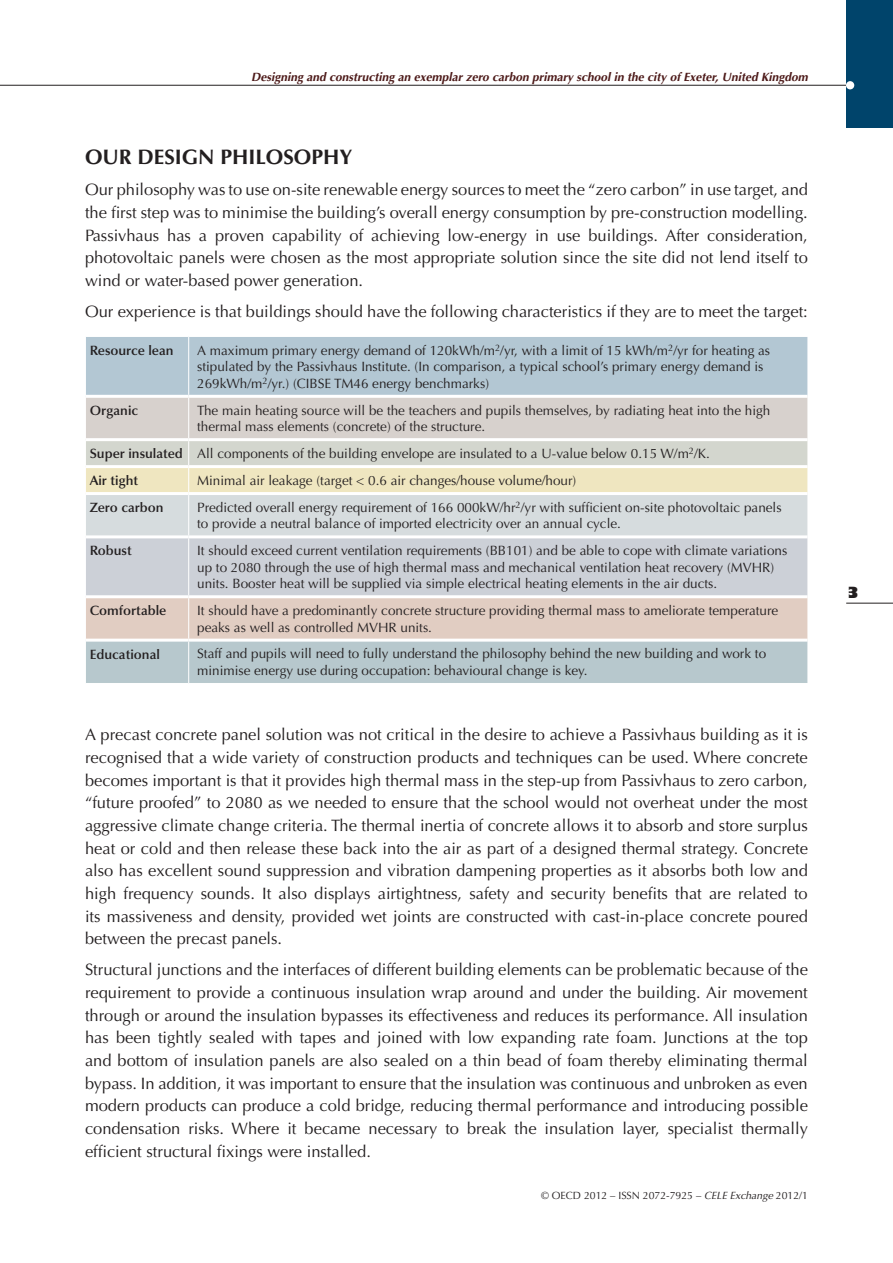
<style>
.page{position:relative;width:893px;height:1263px;background:#fff}
.page>*{position:absolute;margin:0;border:0;box-sizing:border-box;transform-origin:0 0}
._1-Head1{font:700 21px "Optima";color:#231f20}
._3-Bodytext{font:16.5px/22.6px "Optima";color:#231f20;text-align:justify}
.t1{font:800 15px "Gill Sans";color:#231f20}
.t2{font:13.5px/16.5px "Optima";color:#231f20}
.t3{font:600 13.5px "Optima";color:#231f20}
.t4{font:italic 700 12px "Optima";color:#4d1a19}
.t5{font:10.5px "Optima";color:#231f20}
.s1{font-style:italic}
</style>
<div class="page">
<hr style="left:0;top:85px;width:893px;height:1px;background:#231f20">
<div style="left:846px;top:0;width:47px;height:128px;background:#00446b"></div>
<hr style="left:846px;top:603px;width:47px;height:1px;background:#231f20">
<div style="left:846px;top:81px;width:8px;height:8px;background:#fff;border-radius:50%"></div>
<svg style="left:86px;top:337px;width:722px;height:346px;background:#cdd0cf"></svg>
<hr style="left:188px;top:495px;width:1px;height:40px;background:#fff">
<hr style="left:807px;top:493px;width:1px;height:44px;background:#fff">
<hr style="left:188px;top:538px;width:1px;height:57px;background:#fff">
<hr style="left:807px;top:537px;width:1px;height:60px;background:#fff">
<hr style="left:188px;top:598px;width:1px;height:41px;background:#fff">
<hr style="left:807px;top:597px;width:1px;height:43px;background:#fff">
<hr style="left:188px;top:642px;width:1px;height:41px;background:#fff">
<hr style="left:807px;top:640px;width:1px;height:43px;background:#fff">
<hr style="left:86px;top:395px;width:103px;height:3px;background:#fff">
<hr style="left:189px;top:395px;width:618px;height:3px;background:#fff">
<hr style="left:86px;top:438px;width:103px;height:3px;background:#fff">
<hr style="left:189px;top:438px;width:618px;height:3px;background:#fff">
<hr style="left:86px;top:465px;width:103px;height:3px;background:#fff">
<hr style="left:189px;top:465px;width:618px;height:3px;background:#fff">
<hr style="left:86px;top:492px;width:103px;height:3px;background:#fff">
<hr style="left:189px;top:492px;width:618px;height:3px;background:#fff">
<hr style="left:86px;top:535px;width:103px;height:3px;background:#fff">
<hr style="left:189px;top:535px;width:618px;height:3px;background:#fff">
<hr style="left:86px;top:595px;width:103px;height:3px;background:#fff">
<hr style="left:189px;top:595px;width:618px;height:3px;background:#fff">
<hr style="left:86px;top:639px;width:103px;height:3px;background:#fff">
<hr style="left:189px;top:639px;width:618px;height:3px;background:#fff">
<p class="t4" style="left:251px;top:70px;width:558px">Designing and constructing an exemplar zero carbon primary school in the city of Exeter, United Kingdom</p>
<p class="_1-Head1" style="left:85px;top:145px;width:269px">OUR DESIGN PHILOSOPHY</p>
<p class="_3-Bodytext" style="left:85px;top:179px;width:724px">Our philosophy was to use on-site renewable energy sources to meet the “zero carbon” in use target, and the first step was to minimise the building’s overall energy consumption by pre-construction modelling.<br>Passivhaus has a proven capability of achieving low-energy in use buildings. After consideration, photovoltaic panels were chosen as the most appropriate solution since the site did not lend itself to wind or water-based power generation.</p>
<p class="_3-Bodytext" style="left:85px;top:300px;width:724px">Our experience is that buildings should have the following characteristics if they are to meet the target:</p>
<p class="t3" style="left:90px;top:342px;width:86px">Resource lean</p>
<p class="t2" style="left:197px;top:342px;width:574px">A maximum primary energy demand of 120kWh/m<sup>2</sup>/yr, with a limit of 15 kWh/m<sup>2</sup>/yr for heating as stipulated by the Passivhaus Institute. (In comparison, a typical school’s primary energy demand is<br>269kWh/m<sup>2</sup>/yr.) (CIBSE TM46 energy benchmarks)</p>
<p class="t3" style="left:90px;top:402px;width:50px">Organic</p>
<p class="t2" style="left:197px;top:402px;width:575px">The main heating source will be the teachers and pupils themselves, by radiating heat into the high thermal mass elements (concrete) of the structure.</p>
<p class="t3" style="left:90px;top:446px;width:95px">Super insulated</p>
<p class="t2" style="left:197px;top:445px;width:514px">All components of the building envelope are insulated to a U-value below 0.15 W/m<sup>2</sup>/K.</p>
<p class="t3" style="left:90px;top:473px;width:50px">Air tight</p>
<p class="t2" style="left:197px;top:472px;width:381px">Minimal air leakage (target &lt; 0.6 air changes/house volume/hour)</p>
<p class="t3" style="left:90px;top:500px;width:76px">Zero carbon</p>
<p class="t2" style="left:197px;top:499px;width:586px">Predicted overall energy requirement of 166 000kW/hr<sup>2</sup>/yr with sufficient on-site photovoltaic panels to provide a neutral balance of imported electricity over an annual cycle.</p>
<p class="t3" style="left:90px;top:543px;width:43px">Robust</p>
<p class="t2" style="left:197px;top:543px;width:592px">It should exceed current ventilation requirements (BB101) and be able to cope with climate variations up to 2080 through the use of high thermal mass and mechanical ventilation heat recovery (MVHR) units. Booster heat will be supplied via simple electrical heating elements in the air ducts.</p>
<p class="t3" style="left:90px;top:603px;width:78px">Comfortable</p>
<p class="t2" style="left:197px;top:602px;width:583px">It should have a predominantly concrete structure providing thermal mass to ameliorate temperature peaks as well as controlled MVHR units.</p>
<p class="t3" style="left:90px;top:646px;width:72px">Educational</p>
<p class="t2" style="left:197px;top:646px;width:570px">Staff and pupils will need to fully understand the philosophy behind the new building and work to minimise energy use during occupation: behavioural change is key.</p>
<p class="_3-Bodytext" style="left:85px;top:723px;width:724px">A precast concrete panel solution was not critical in the desire to achieve a Passivhaus building as it is recognised that a wide variety of construction products and techniques can be used. Where concrete becomes important is that it provides high thermal mass in the step-up from Passivhaus to zero carbon, “future proofed” to 2080 as we needed to ensure that the school would not overheat under the most aggressive climate change criteria. The thermal inertia of concrete allows it to absorb and store surplus heat or cold and then release these back into the air as part of a designed thermal strategy. Concrete also has excellent sound suppression and vibration dampening properties as it absorbs both low and high frequency sounds. It also displays airtightness, safety and security benefits that are related to its massiveness and density, provided wet joints are constructed with cast-in-place concrete poured between the precast panels.</p>
<p class="_3-Bodytext" style="left:85px;top:959px;width:724px">Structural junctions and the interfaces of different building elements can be problematic because of the requirement to provide a continuous insulation wrap around and under the building. Air movement through or around the insulation bypasses its effectiveness and reduces its performance. All insulation has been tightly sealed with tapes and joined with low expanding rate foam. Junctions at the top and bottom of insulation panels are also sealed on a thin bead of foam thereby eliminating thermal bypass. In addition, it was important to ensure that the insulation was continuous and unbroken as even modern products can produce a cold bridge, reducing thermal performance and introducing possible condensation risks. Where it became necessary to break the insulation layer, specialist thermally efficient structural fixings were installed.</p>
<p class="t5" style="left:541px;top:1189px;width:268px">© OECD 2012 – ISSN 2072-7925 – <span class="s1">CELE Exchange</span> 2012/1</p>
<p class="t1" style="left:846px;top:583px;width:14px">3</p>
</div>
